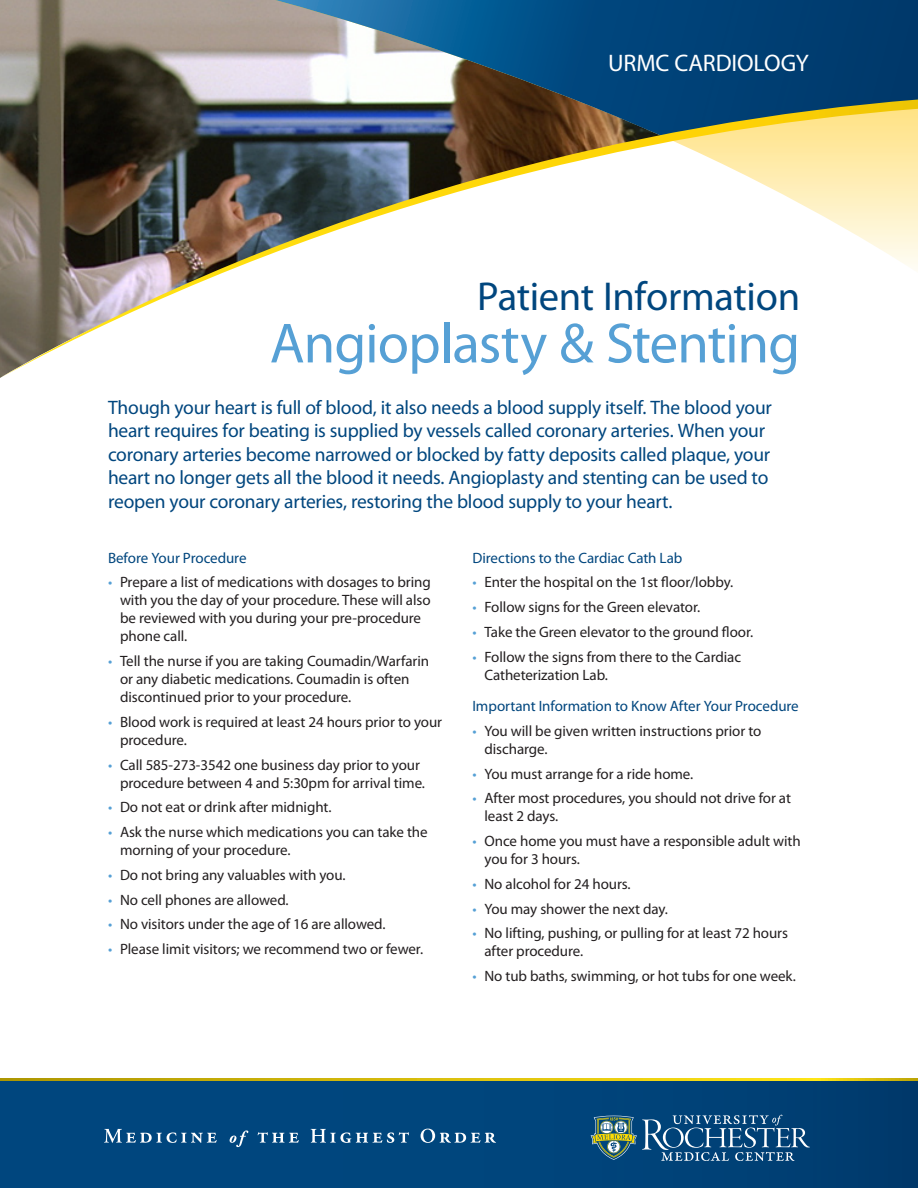
<style>
.page{position:relative;width:918px;height:1188px;background:#fff}
.page>*{position:absolute;margin:0;border:0;box-sizing:border-box;transform-origin:0 0}
.Headline_2_-_Larger{font:57px "Myriad Pro";letter-spacing:-.02em;color:#56a0d5}
.Headline_1_-_Smaller{font:40.5px "Myriad Pro";letter-spacing:-.01em;color:#00467e}
.Department_Name{font:24px "Myriad Pro";letter-spacing:-.005em;color:#fff}
.Intro_Copy_PMS_541{font:19.5px/23.4px "Myriad Pro";letter-spacing:-.01em;color:#00467e}
.Bullet_copy{font:15px/18px "Myriad Pro";letter-spacing:-.005em;color:#231f20}
.Subhead_1_-_PMS_541{font:15px "Myriad Pro";letter-spacing:-.005em;color:#00467e}
.s1{color:#56a0d5}
</style>
<div class="page">
<img style="left:0;top:0;width:275px;height:100px">
<svg style="left:275px;top:0;width:643px;height:100px;background:#33658c"></svg>
<div style="left:0;top:1080px;width:918px;height:108px;background:linear-gradient(to right,#004982,#003e72)"></div>
<svg style="left:591px;top:1115px;width:219px;height:46px;background:#36688a"></svg>
<svg style="left:0;top:1078px;width:918px;height:2px;background:#d7bd0c"></svg>
<img style="left:0;top:100px;width:918px;height:278px">
<svg style="left:104px;top:1129px;width:113px;height:14px;background:#3d729c"></svg>
<svg style="left:230px;top:1131px;width:18px;height:16px"></svg>
<svg style="left:258px;top:1132px;width:41px;height:11px"></svg>
<svg style="left:311px;top:1129px;width:98px;height:14px"></svg>
<svg style="left:421px;top:1129px;width:75px;height:14px"></svg>
<p class="Department_Name" style="left:608px;top:48px;width:202px">URMC CARDIOLOGY</p>
<p class="Headline_1_-_Smaller" style="left:477px;top:271px;width:325px">Patient Information</p>
<p class="Headline_2_-_Larger" style="left:270px;top:308px;width:532px">Angioplasty &amp; Stenting</p>
<p class="Intro_Copy_PMS_541" style="left:108px;top:395px;width:665px">Though your heart is full of blood, it also needs a blood supply itself. The blood your heart requires for beating is supplied by vessels called coronary arteries. When your coronary arteries become narrowed or blocked by fatty deposits called plaque, your heart no longer gets all the blood it needs. Angioplasty and stenting can be used to reopen your coronary arteries, restoring the blood supply to your heart.</p>
<p class="Subhead_1_-_PMS_541" style="left:108px;top:548px;width:140px">Before Your Procedure</p>
<p class="Bullet_copy" style="left:120px;top:573px;width:312px;text-indent:-12px"><span class="s1">•</span> Prepare a list of medications with dosages to bring with you the day of your procedure. These will also be reviewed with you during your pre-procedure phone call.</p>
<p class="Bullet_copy" style="left:120px;top:652px;width:311px;text-indent:-12px"><span class="s1">•</span> Tell the nurse if you are taking Coumadin/Warfarin or any diabetic medications. Coumadin is often discontinued prior to your procedure.</p>
<p class="Bullet_copy" style="left:120px;top:713px;width:324px;text-indent:-12px"><span class="s1">•</span> Blood work is required at least 24 hours prior to your procedure.</p>
<p class="Bullet_copy" style="left:120px;top:755px;width:307px;text-indent:-12px"><span class="s1">•</span> Call 585-273-3542 one business day prior to your procedure between 4 and 5:30pm for arrival time.</p>
<p class="Bullet_copy" style="left:108px;top:798px;width:225px"><span class="s1">•</span> Do not eat or drink after midnight.</p>
<p class="Bullet_copy" style="left:120px;top:823px;width:309px;text-indent:-12px"><span class="s1">•</span> Ask the nurse which medications you can take the morning of your procedure.</p>
<p class="Bullet_copy" style="left:108px;top:866px;width:239px"><span class="s1">•</span> Do not bring any valuables with you.</p>
<p class="Bullet_copy" style="left:108px;top:890px;width:182px"><span class="s1">•</span> No cell phones are allowed.</p>
<p class="Bullet_copy" style="left:108px;top:915px;width:279px"><span class="s1">•</span> No visitors under the age of 16 are allowed.</p>
<p class="Bullet_copy" style="left:108px;top:940px;width:317px"><span class="s1">•</span> Please limit visitors; we recommend two or fewer.</p>
<p class="Subhead_1_-_PMS_541" style="left:472px;top:548px;width:211px">Directions to the Cardiac Cath Lab</p>
<p class="Bullet_copy" style="left:472px;top:573px;width:262px"><span class="s1">•</span> Enter the hospital on the 1st floor/lobby.</p>
<p class="Bullet_copy" style="left:472px;top:598px;width:229px"><span class="s1">•</span> Follow signs for the Green elevator.</p>
<p class="Bullet_copy" style="left:472px;top:623px;width:282px"><span class="s1">•</span> Take the Green elevator to the ground floor.</p>
<p class="Bullet_copy" style="left:484px;top:647px;width:258px;text-indent:-12px"><span class="s1">•</span> Follow the signs from there to the Cardiac<br>Catheterization Lab.</p>
<p class="Subhead_1_-_PMS_541" style="left:472px;top:697px;width:328px">Important Information to Know After Your Procedure</p>
<p class="Bullet_copy" style="left:484px;top:722px;width:278px;text-indent:-12px"><span class="s1">•</span> You will be given written instructions prior to discharge.</p>
<p class="Bullet_copy" style="left:472px;top:764px;width:222px"><span class="s1">•</span> You must arrange for a ride home.</p>
<p class="Bullet_copy" style="left:484px;top:789px;width:308px;text-indent:-12px"><span class="s1">•</span> After most procedures, you should not drive for at least 2 days.</p>
<p class="Bullet_copy" style="left:484px;top:832px;width:318px;text-indent:-12px"><span class="s1">•</span> Once home you must have a responsible adult with you for 3 hours.</p>
<p class="Bullet_copy" style="left:472px;top:875px;width:160px"><span class="s1">•</span> No alcohol for 24 hours.</p>
<p class="Bullet_copy" style="left:472px;top:899px;width:197px"><span class="s1">•</span> You may shower the next day.</p>
<p class="Bullet_copy" style="left:484px;top:924px;width:305px;text-indent:-12px"><span class="s1">•</span> No lifting, pushing, or pulling for at least 72 hours after procedure.</p>
<p class="Bullet_copy" style="left:472px;top:967px;width:325px"><span class="s1">•</span> No tub baths, swimming, or hot tubs for one week.</p>
</div>
